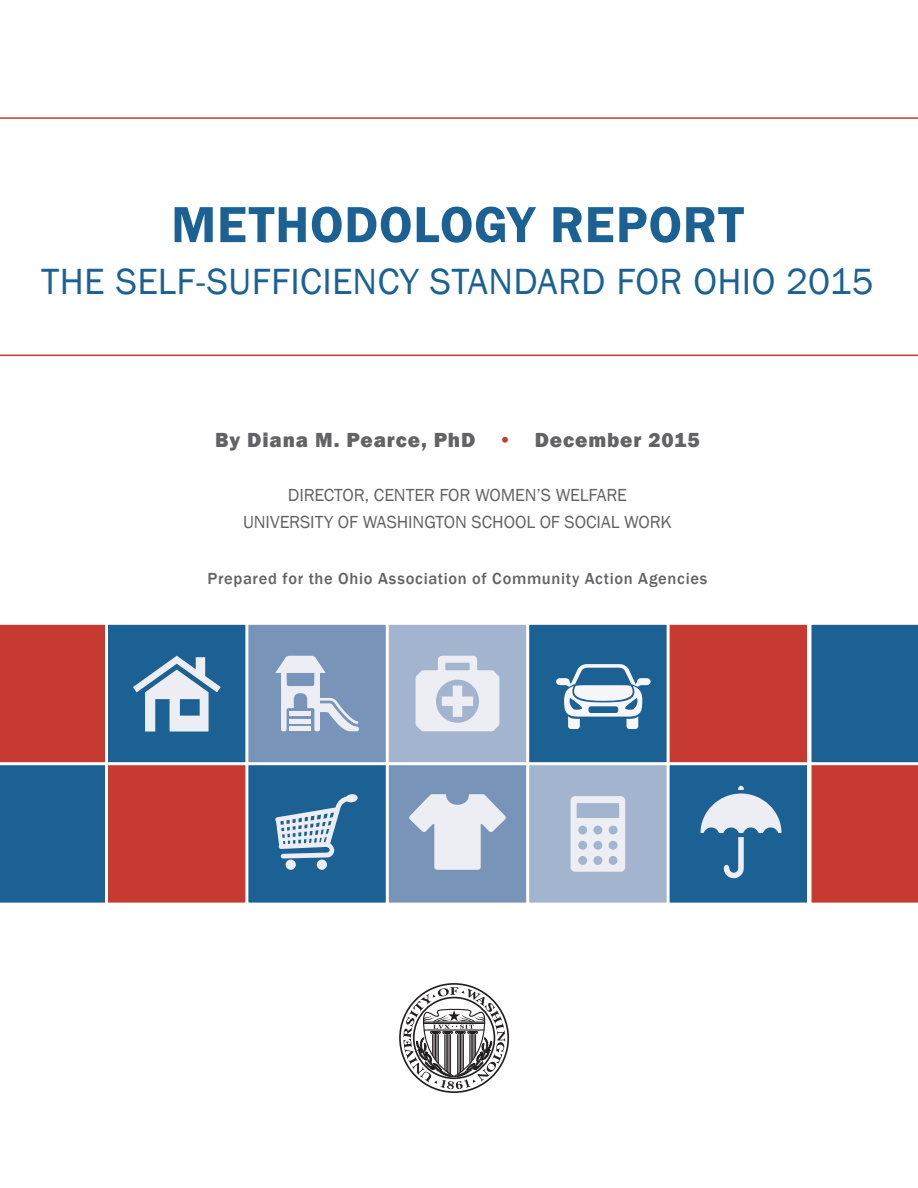
<style>
.page{position:relative;width:918px;height:1188px;background:#fff}
.page>*{position:absolute;margin:0;border:0;box-sizing:border-box;transform-origin:0 0}
.Heading_Title_Page{font:600 52.5px "Franklin Gothic";letter-spacing:.015em;color:#1b6194}
.Heading_Title_Page-2{font:37.5px "Franklin Gothic";letter-spacing:.01em;color:#1b6194}
.By_line{font:800 21px "Franklin Gothic";letter-spacing:.04em;color:#636366}
.Director_line{font:18px "Franklin Gothic";letter-spacing:-.005em;color:#636366}
.Prepared_For{font:500 16.5px "Franklin Gothic";letter-spacing:.04em;color:#636366}
.s1{color:#c73a32}
</style>
<div class="page">
<div style="left:106px;top:764px;width:141px;height:140px;background:#c73a32;border:2px solid #fff"></div>
<div style="left:247px;top:764px;width:140px;height:140px;background:#1b6194;border:2px solid #fff"></div>
<div style="left:387px;top:764px;width:141px;height:140px;background:#7894b9;border:2px solid #fff"></div>
<div style="left:528px;top:764px;width:140px;height:140px;background:#a2b4ce;border:2px solid #fff"></div>
<div style="left:668px;top:764px;width:140px;height:140px;background:#1b6194;border:2px solid #fff"></div>
<div style="left:106px;top:623px;width:141px;height:141px;background:#1b6194;border:2px solid #fff"></div>
<div style="left:247px;top:623px;width:140px;height:141px;background:#7894b9;border:2px solid #fff"></div>
<div style="left:387px;top:623px;width:141px;height:141px;background:#a2b4ce;border:2px solid #fff"></div>
<div style="left:528px;top:623px;width:140px;height:141px;background:#1b6194;border:2px solid #fff"></div>
<div style="left:668px;top:623px;width:140px;height:141px;background:#c73a32;border:2px solid #fff"></div>
<svg style="left:571px;top:796px;width:54px;height:76px"></svg>
<svg style="left:700px;top:786px;width:81px;height:92px"></svg>
<svg style="left:409px;top:794px;width:97px;height:76px"></svg>
<svg style="left:556px;top:664px;width:95px;height:65px"></svg>
<svg style="left:416px;top:656px;width:83px;height:75px"></svg>
<svg style="left:275px;top:794px;width:83px;height:76px"></svg>
<svg style="left:275px;top:656px;width:84px;height:75px"></svg>
<div style="left:289px;top:711px;width:22px;height:5px;background:#eceef4"></div>
<div style="left:289px;top:719px;width:22px;height:5px;background:#eceef4"></div>
<hr style="left:289px;top:727px;width:22px;height:4px;background:#eceef4">
<svg style="left:133px;top:656px;width:88px;height:76px"></svg>
<div style="left:399px;top:983px;width:110px;height:110px;border:2px solid #231f20;border-radius:50%"></div>
<svg style="left:403px;top:987px;width:102px;height:102px"></svg>
<hr style="left:0;top:117px;width:918px;height:2px;background:#c73a32">
<hr style="left:0;top:355px;width:918px;height:1px;background:#c73a32">
<svg style="left:0;top:624px;width:105px;height:279px;background:#735065"></svg>
<svg style="left:811px;top:624px;width:107px;height:279px;background:#735066"></svg>
<p class="Heading_Title_Page" style="left:171px;top:192px;width:574px">METHODOLOGY REPORT</p>
<p class="Heading_Title_Page-2" style="left:41px;top:259px;width:834px">THE SELF-SUFFICIENCY STANDARD FOR OHIO 2015</p>
<p class="By_line" style="left:215px;top:427px;width:486px">By Diana M. Pearce, PhD <span class="s1">•</span> December 2015</p>
<p class="Director_line" style="left:288px;top:484px;width:341px">DIRECTOR, CENTER FOR WOMEN’S WELFARE</p>
<p class="Director_line" style="left:243px;top:511px;width:430px">UNIVERSITY OF WASHINGTON SCHOOL OF SOCIAL WORK</p>
<p class="Prepared_For" style="left:208px;top:568px;width:501px">Prepared for the Ohio Association of Community Action Agencies</p>
</div>
